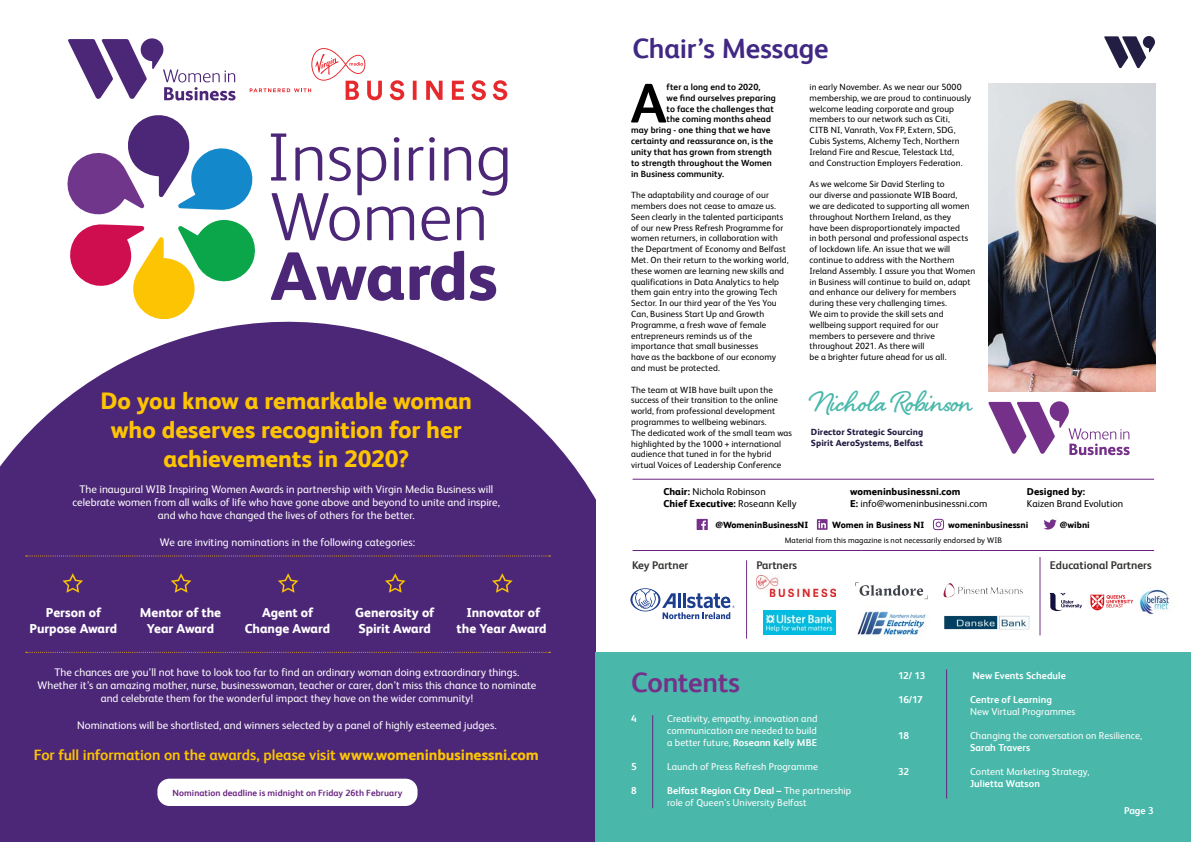
<style>
.page{position:relative;width:1191px;height:842px;background:#fff}
.page>*{position:absolute;margin:0;border:0;box-sizing:border-box;transform-origin:0 0}
.t1{font:700 55.8px "FS Albert";color:#000}
.t2{font:700 36.5px "Shelby";letter-spacing:-.005em;color:#49b8aa}
.t3{font:700 28px "FS Albert";letter-spacing:-.01em;color:#412884}
.t4{font:700 28px "FS Albert";letter-spacing:-.015em;color:#753089}
.t5{font:800 24px/28.8px "FS Albert";letter-spacing:-.005em;color:#fcc402;text-align:center}
.t6{font:700 15px "FS Albert";letter-spacing:-.005em;color:#fcc402}
.t7{font:800 13px/15.6px "FS Albert";letter-spacing:-.005em;color:#fff;text-align:center}
.t8{font:700 11.2px "FS Albert";color:#323230}
.t9{font:11px/13.2px "FS Albert";color:#fff;text-align:center}
.t10{font:10px/12px "FS Albert";letter-spacing:.005em;color:#fff;text-align:justify}
.t11{font:10px/12px "FS Albert";letter-spacing:.005em;color:#000}
.t12{font:700 10px "FS Albert";color:#fff}
.t13{font:800 10px "FS Albert";letter-spacing:.005em;color:#000}
.t14{font:800 9.1px "FS Albert";color:#000}
.t15{font:9px/10.8px "FS Albert";letter-spacing:.01em;color:#000}
.t16{font:700 9px "FS Albert";letter-spacing:.01em;color:#000}
.t17{font:800 9px/10.8px "FS Albert";letter-spacing:.005em;color:#221d43}
.t18{font:700 9px "FS Albert";letter-spacing:.005em;color:#6a2481}
.t19{font:8px "FS Albert";letter-spacing:.015em;color:#000}
.s1{font-weight:800}
.s2{font-weight:700}
</style>
<div class="page">
<svg style="left:1104px;top:36px;width:51px;height:32px"></svg>
<svg style="left:0;top:321px;width:595px;height:521px;background:#5d3b83"></svg>
<svg style="left:64px;top:115px;width:194px;height:207px"></svg>
<svg style="left:271px;top:133px;width:236px;height:108px"></svg>
<svg style="left:271px;top:251px;width:193px;height:50px"></svg>
<svg style="left:470px;top:266px;width:26px;height:35px"></svg>
<svg style="left:68px;top:38px;width:167px;height:63px"></svg>
<svg style="left:250px;top:48px;width:257px;height:52px"></svg>
<div style="left:157px;top:779px;width:260px;height:27px;background:#fff;border-radius:12px"></div>
<svg style="left:26px;top:652px;width:524px;height:1px"></svg>
<svg style="left:26px;top:555px;width:524px;height:1px"></svg>
<svg style="left:62px;top:573px;width:21px;height:20px"></svg>
<svg style="left:171px;top:573px;width:20px;height:20px"></svg>
<svg style="left:278px;top:573px;width:20px;height:20px"></svg>
<svg style="left:385px;top:573px;width:20px;height:20px"></svg>
<svg style="left:492px;top:573px;width:20px;height:20px"></svg>
<div style="left:595px;top:652px;width:596px;height:190px;background:#49b8aa"></div>
<hr style="left:632px;top:550px;width:522px;height:1px;background:#6a2481">
<hr style="left:632px;top:479px;width:522px;height:1px;background:#6a2481">
<hr style="left:652px;top:715px;width:1px;height:93px;background:#6a2481">
<hr style="left:946px;top:669px;width:1px;height:129px;background:#6a2481">
<svg style="left:988px;top:401px;width:141px;height:54px"></svg>
<hr style="left:746px;top:560px;width:1px;height:79px;background:#71308b">
<hr style="left:1039px;top:557px;width:1px;height:78px;background:#71308b">
<img style="left:1133px;top:589px;width:37px;height:26px">
<svg style="left:630px;top:588px;width:104px;height:31px"></svg>
<img style="left:855px;top:582px;width:72px;height:18px">
<img style="left:943px;top:583px;width:80px;height:15px">
<img style="left:756px;top:576px;width:80px;height:21px">
<img style="left:856px;top:606px;width:70px;height:29px">
<img style="left:944px;top:615px;width:85px;height:14px">
<svg style="left:1049px;top:593px;width:33px;height:18px"></svg>
<img style="left:763px;top:611px;width:72px;height:23px">
<svg style="left:1090px;top:595px;width:43px;height:15px"></svg>
<svg style="left:933px;top:519px;width:11px;height:11px"></svg>
<svg style="left:1043px;top:519px;width:13px;height:10px"></svg>
<svg style="left:696px;top:519px;width:12px;height:11px"></svg>
<svg style="left:817px;top:519px;width:10px;height:11px"></svg>
<img style="left:988px;top:83px;width:167px;height:308px">
<h3 class="t5" style="left:100px;top:386px;width:373px">Do you know a remarkable woman who deserves recognition for her achievements in 2020?</h3>
<p class="t9" style="left:73px;top:483px;width:429px">The inaugural WIB Inspiring Women Awards in partnership with Virgin Media Business will celebrate women from all walks of life who have gone above and beyond to unite and inspire, and who have changed the lives of others for the better.</p>
<p class="t9" style="left:160px;top:535px;width:257px">We are inviting nominations in the following categories:</p>
<h3 class="t7" style="left:30px;top:605px;width:89px">Person of<br>Purpose Award</h3>
<h3 class="t7" style="left:140px;top:605px;width:83px">Mentor of the<br>Year Award</h3>
<h3 class="t7" style="left:245px;top:605px;width:87px">Agent of<br>Change Award</h3>
<h3 class="t7" style="left:355px;top:605px;width:80px;text-align:left">Generosity of<br>Spirit Award</h3>
<h3 class="t7" style="left:456px;top:605px;width:92px">Innovator of the Year Award</h3>
<p class="t9" style="left:38px;top:665px;width:500px">The chances are you’ll not have to look too far to find an ordinary woman doing extraordinary things.<br>Whether it’s an amazing mother, nurse, businesswoman, teacher or carer, don’t miss this chance to nominate and celebrate them for the wonderful impact they have on the wider community!</p>
<p class="t9" style="left:77px;top:718px;width:421px">Nominations will be shortlisted, and winners selected by a panel of highly esteemed judges.</p>
<h3 class="t6" style="left:34px;top:746px;width:507px">For full information on the awards, please visit <span class="s1">www.womeninbusinessni.com</span></h3>
<p class="t18" style="left:173px;top:787px;width:231px">Nomination deadline is midnight on Friday 26th February</p>
<h3 class="t3" style="left:632px;top:32px;width:197px">Chair’s Message</h3>
<h1 class="t1" style="left:630px;top:71px;width:37px">A</h1>
<p class="t16" style="left:666px;top:82px;width:95px">fter a long end to 2020,</p>
<p class="t16" style="left:666px;top:93px;width:111px">we find ourselves preparing</p>
<p class="t16" style="left:666px;top:103px;width:109px">to face the challenges that</p>
<p class="t16" style="left:666px;top:114px;width:106px">the coming months ahead</p>
<p class="t16" style="left:631px;top:125px;width:141px">may bring - one thing that we have</p>
<p class="t16" style="left:631px;top:136px;width:144px">certainty and reassurance on, is the</p>
<p class="t16" style="left:631px;top:147px;width:142px">unity that has grown from strength</p>
<p class="t16" style="left:631px;top:157px;width:142px">to strength throughout the Women</p>
<p class="t16" style="left:631px;top:168px;width:94px">in Business community.</p>
<p class="t15" style="left:631px;top:190px;width:159px">The adaptability and courage of our members does not cease to amaze us.<br>Seen clearly in the talented participants of our new Press Refresh Programme for women returners, in collaboration with the Department of Economy and Belfast Met. On their return to the working world, these women are learning new skills and qualifications in Data Analytics to help them gain entry into the growing Tech Sector. In our third year of the Yes You Can, Business Start Up and Growth Programme, a fresh wave of female entrepreneurs reminds us of the importance that small businesses<br>have as the backbone of our economy and must be protected.</p>
<p class="t15" style="left:631px;top:384px;width:162px">The team at WIB have built upon the success of their transition to the online world, from professional development programmes to wellbeing webinars.<br>The dedicated work of the small team was highlighted by the 1000 + international audience that tuned in for the hybrid virtual Voices of Leadership Conference</p>
<p class="t15" style="left:809px;top:82px;width:163px">in early November. As we near our 5000 membership, we are proud to continuously welcome leading corporate and group members to our network such as Citi, CITB NI, Vanrath, Vox FP, Extern, SDG, Cubis Systems, Alchemy Tech, Northern Ireland Fire and Rescue, Telestack Ltd,<br>and Construction Employers Federation.</p>
<p class="t15" style="left:809px;top:179px;width:167px">As we welcome Sir David Sterling to<br>our diverse and passionate WIB Board,<br>we are dedicated to supporting all women throughout Northern Ireland, as they<br>have been disproportionately impacted<br>in both personal and professional aspects of lockdown life. An issue that we will continue to address with the Northern Ireland Assembly. I assure you that Women in Business will continue to build on, adapt and enhance our delivery for members during these very challenging times.<br>We aim to provide the skill sets and wellbeing support required for our members to persevere and thrive throughout 2021. As there will<br>be a brighter future ahead for us all.</p>
<h2 class="t2" style="left:811px;top:377px;width:163px">Nichola Robinson</h2>
<p class="t17" style="left:811px;top:427px;width:114px">Director Strategic Sourcing<br>Spirit AeroSystems, Belfast</p>
<p class="t11" style="left:663px;top:486px;width:135px"><span class="s1">Chair:</span> Nichola Robinson<br><span class="s1">Chief Executive:</span> Roseann Kelly</p>
<p class="t11" style="left:850px;top:485px;width:139px"><span class="s1">womeninbusinessni.com<br>E:</span> info@womeninbusinessni.com</p>
<p class="t13" style="left:1027px;top:486px;width:60px">Designed by:</p>
<p class="t11" style="left:1027px;top:497px;width:98px">Kaizen Brand Evolution</p>
<p class="t14" style="left:715px;top:519px;width:94px">@WomeninBusinessNI</p>
<p class="t14" style="left:832px;top:519px;width:94px">Women in Business NI</p>
<p class="t14" style="left:948px;top:519px;width:82px">womeninbusinessni</p>
<p class="t14" style="left:1060px;top:519px;width:31px">@wibni</p>
<p class="t19" style="left:784px;top:536px;width:219px">Material from this magazine is not necessarily endorsed by WIB</p>
<p class="t8" style="left:632px;top:558px;width:58px">Key Partner</p>
<p class="t8" style="left:756px;top:558px;width:42px">Partners</p>
<p class="t8" style="left:1050px;top:558px;width:103px">Educational Partners</p>
<h3 class="t4" style="left:631px;top:667px;width:110px">Contents</h3>
<p class="t12" style="left:631px;top:713px;width:7px">4</p>
<p class="t10" style="left:667px;top:713px;width:152px">Creativity, empathy, innovation and communication are needed to build a better future, <span class="s2">Roseann Kelly MBE</span></p>
<p class="t12" style="left:631px;top:761px;width:7px">5</p>
<p class="t10" style="left:667px;top:761px;width:152px">Launch of Press Refresh Programme</p>
<p class="t12" style="left:631px;top:785px;width:7px">8</p>
<p class="t10" style="left:667px;top:785px;width:185px"><span class="s2">Belfast Region City Deal –</span> The partnership role of Queen’s University Belfast</p>
<p class="t12" style="left:898px;top:669px;width:29px">12/ 13</p>
<p class="t12" style="left:972px;top:669px;width:95px">New Events Schedule</p>
<p class="t12" style="left:898px;top:693px;width:26px">16/17</p>
<p class="t12" style="left:970px;top:693px;width:83px">Centre of Learning</p>
<p class="t10" style="left:970px;top:705px;width:107px">New Virtual Programmes</p>
<p class="t12" style="left:898px;top:729px;width:12px">18</p>
<p class="t10" style="left:970px;top:729px;width:174px">Changing the conversation on Resilience,</p>
<p class="t12" style="left:970px;top:741px;width:62px">Sarah Travers</p>
<p class="t12" style="left:898px;top:765px;width:13px">32</p>
<p class="t10" style="left:970px;top:765px;width:121px">Content Marketing Strategy,</p>
<p class="t12" style="left:970px;top:777px;width:71px">Julietta Watson</p>
<p class="t12" style="left:1124px;top:804px;width:31px">Page 3</p>
</div>
